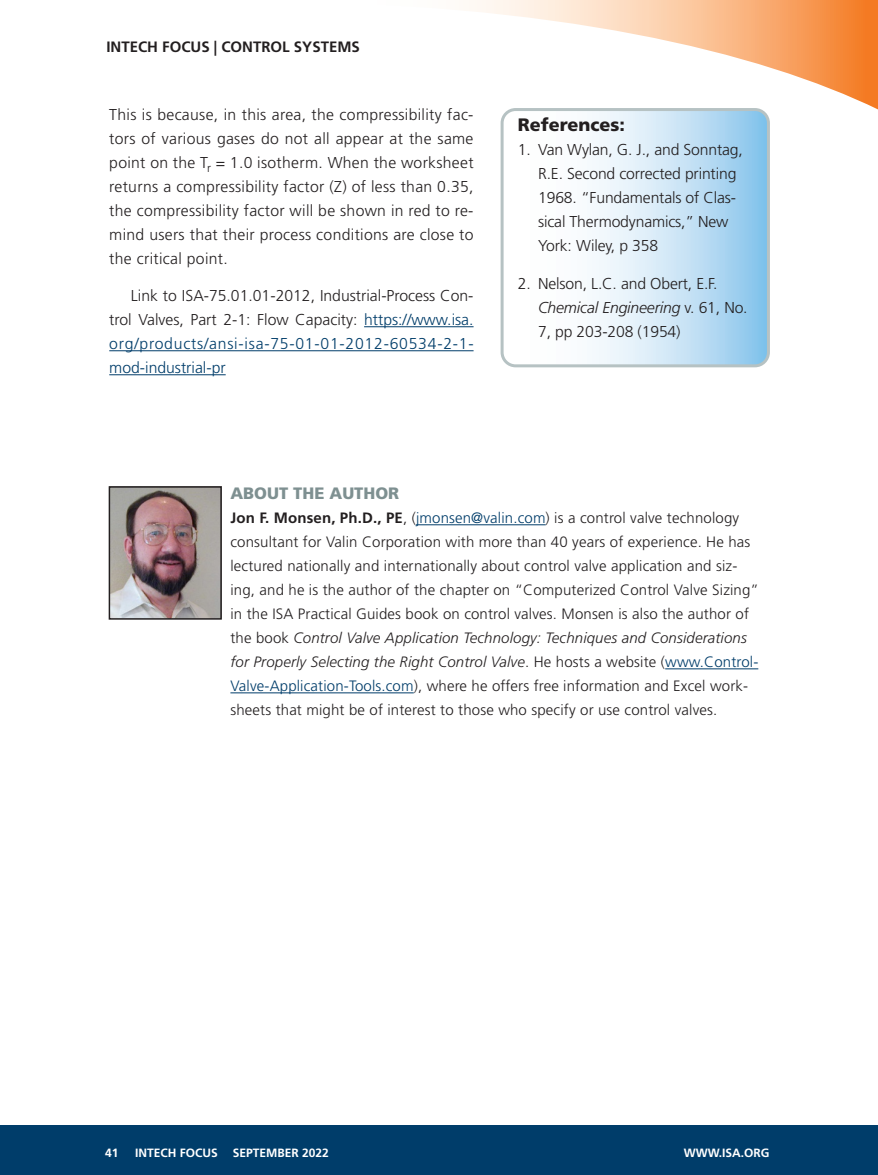
<style>
.page{position:relative;width:878px;height:1175px;background:#fff}
.page>*{position:absolute;margin:0;border:0;box-sizing:border-box;transform-origin:0 0}
.Dept_subhead{font:900 18px "Frutiger";color:#231f20}
.About_the_Author_Hea{font:900 16.5px "Frutiger";color:#7e9091}
.text{font:300 15.75px/24px "Frutiger";letter-spacing:-.01em;color:#231f20}
.text-2{font:300 15.75px/24px "Frutiger";letter-spacing:.05em;color:#003d6a;text-align:justify}
.About_Author_text{font:300 15px/24px "Frutiger";letter-spacing:.01em;color:#231f20}
.t1{font:700 15px "Frutiger";color:#231f20}
.t2{font:700 12px "Frutiger";color:#fff}
.s1{color:#231f20}
.s2{font-style:italic}
.s3{font-weight:700}
.s4{color:#003d6a}
</style>
<div class="page">
<div style="left:0;top:1125px;width:878px;height:49px;background:#003d6a"></div>
<svg style="left:469px;top:0;width:409px;height:110px"></svg>
<hr style="left:364px;top:326px;width:109px;height:1px;background:#003d6a">
<hr style="left:109px;top:350px;width:364px;height:1px;background:#003d6a">
<hr style="left:109px;top:374px;width:117px;height:1px;background:#003d6a">
<hr style="left:416px;top:524px;width:129px;height:1px;background:#003d6a">
<hr style="left:665px;top:668px;width:93px;height:1px;background:#003d6a">
<hr style="left:230px;top:692px;width:184px;height:1px;background:#003d6a">
<img style="left:112px;top:489px;width:107px;height:127px">
<div style="left:109px;top:486px;width:113px;height:133px;border:2px solid #231f20"></div>
<svg style="left:504px;top:112px;width:262px;height:251px"></svg>
<div style="left:500px;top:108px;width:270px;height:259px;border:3px solid #b6c2c3;border-radius:14px"></div>
<p class="t1" style="left:106px;top:38px;width:255px">INTECH FOCUS | CONTROL SYSTEMS</p>
<p class="text" style="left:109px;top:102px;width:366px;text-align:justify">This is because, in this area, the compressibility fac&shy;tors of various gases do not all appear at the same point on the T<sub>r</sub> = 1.0 isotherm. When the worksheet returns a compressibility factor (Z) of less than 0.35, the compressibility factor will be shown in red to re&shy;mind users that their process conditions are close to the critical point.</p>
<p class="text-2" style="left:109px;top:284px;width:366px;text-indent:22px"><span class="s1">Link to ISA-75.01.01-2012, Industrial-Process Con&shy;trol Valves, Part 2-1: Flow Capacity:</span> https://www.isa. org/products/ansi-isa-75-01-01-2012-60534-2-1- mod-industrial-pr</p>
<p class="Dept_subhead" style="left:518px;top:114px;width:109px">References:</p>
<p class="text" style="left:538px;top:138px;width:206px;text-indent:-20px">1. Van Wylan, G. J., and Sonntag,<br>R.E. Second corrected printing<br>1968. “Fundamentals of Clas&shy;sical Thermodynamics,” New<br>York: Wiley, p 358</p>
<p class="text" style="left:538px;top:271px;width:211px;text-indent:-20px">2. Nelson, L.C. and Obert, E.F.<br><span class="s2">Chemical Engineering</span> v. 61, No.<br>7, pp 203-208 (1954)</p>
<p class="About_the_Author_Hea" style="left:230px;top:483px;width:170px">ABOUT THE AUTHOR</p>
<p class="About_Author_text" style="left:230px;top:506px;width:530px"><span class="s3">Jon F. Monsen, Ph.D., PE</span>, (<span class="s4">jmonsen@valin.com</span>) is a control valve technology consultant for Valin Corporation with more than 40 years of experience. He has lectured nationally and internationally about control valve application and siz&shy;ing, and he is the author of the chapter on “Computerized Control Valve Sizing” in the ISA Practical Guides book on control valves. Monsen is also the author of the book <span class="s2">Control Valve Application Technology: Techniques and Considerations for Properly Selecting the Right Control Valve</span>. He hosts a website (<span class="s4">www.Control-Valve-Application-Tools.com</span>), where he offers free information and Excel work&shy;sheets that might be of interest to those who specify or use control valves.</p>
<p class="t2" style="left:105px;top:1145px;width:15px">41</p>
<p class="t2" style="left:135px;top:1145px;width:195px">INTECH FOCUS SEPTEMBER 2022</p>
<p class="t2" style="left:683px;top:1145px;width:87px">WWW.ISA.ORG</p>
</div>
